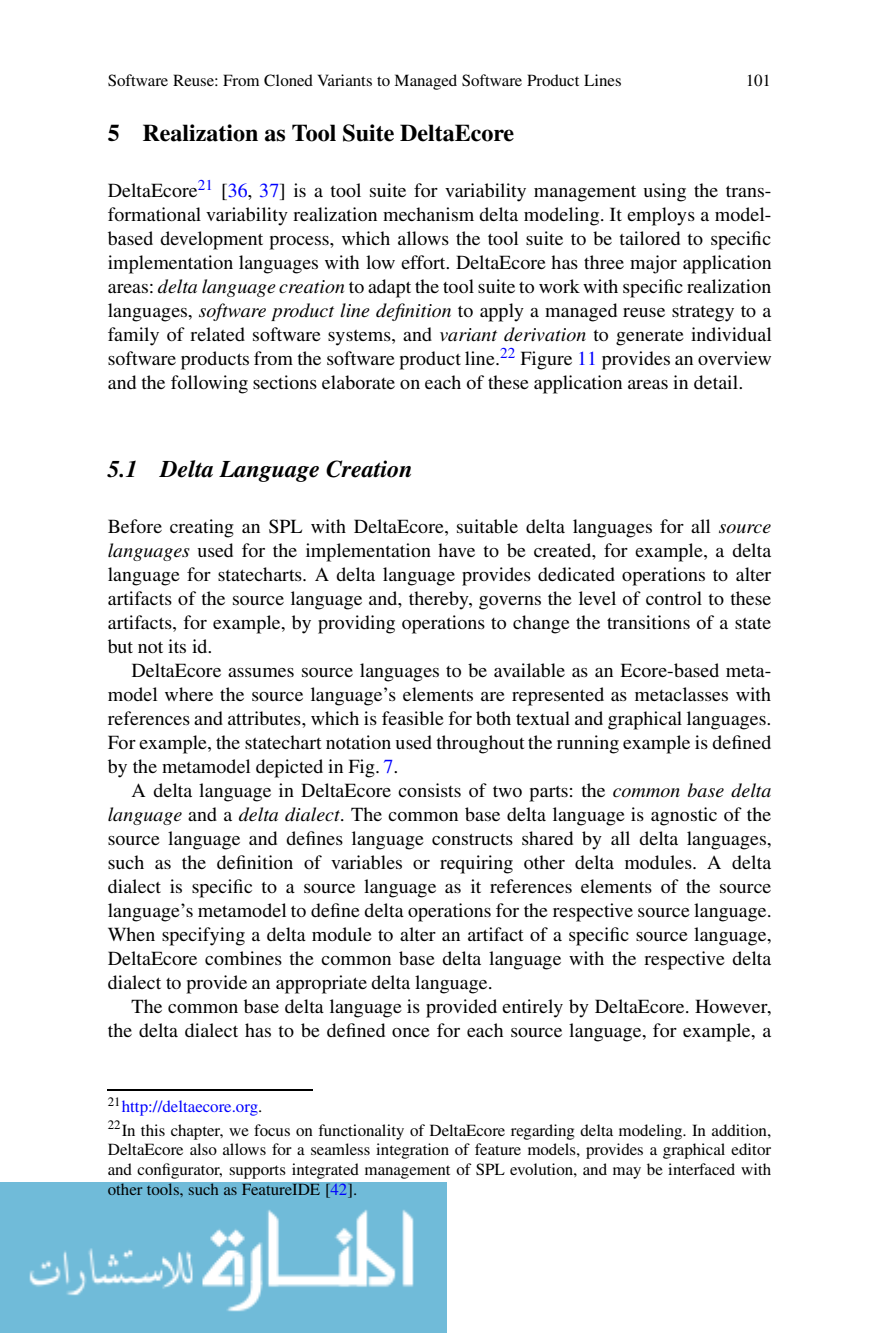
<style>
.page{position:relative;width:879px;height:1333px;background:#fff}
.page>*{position:absolute;margin:0;border:0;box-sizing:border-box;transform-origin:0 0}
.t1{font:700 24px "Qysjqd Qnjskl Times";color:#000}
.t2{font:italic 700 24px "Kcdyyv Bvvpgd Times";color:#000}
.t3{font:20px/24px "Hqggtd Csbnrc Times";letter-spacing:.005em;color:#000;text-align:justify}
.t4{font:17px/20px "Hqggtd Csbnrc Times";letter-spacing:-.005em;color:#000}
.s1{color:#00f}
.s2{font-family:"Lyrfll Dwvkrw Times";font-style:italic}
</style>
<div class="page">
<img style="left:0;top:1182px;width:446px;height:150px">
<img style="left:108px;top:1089px;width:204px;height:1px">
<p class="t4" style="left:108px;top:72px;width:515px">Software Reuse: From Cloned Variants to Managed Software Product Lines</p>
<p class="t4" style="left:746px;top:72px;width:27px">101</p>
<p class="t1" style="left:108px;top:124px;width:408px">5 Realization as Tool Suite DeltaEcore</p>
<p class="t3" style="left:108px;top:180px;width:665px">DeltaEcore<sup>21</sup> [<span class="s1">36</span>, <span class="s1">37</span>] is a tool suite for variability management using the trans&shy;formational variability realization mechanism delta modeling. It employs a model&shy;based development process, which allows the tool suite to be tailored to specific implementation languages with low effort. DeltaEcore has three major application areas: <span class="s2">delta language creation</span> to adapt the tool suite to work with specific realization languages, <span class="s2">software product line definition</span> to apply a managed reuse strategy to a family of related software systems, and <span class="s2">variant derivation</span> to generate individual software products from the software product line.<sup>22</sup> Figure <span class="s1">11</span> provides an overview and the following sections elaborate on each of these application areas in detail.</p>
<p class="t2" style="left:108px;top:460px;width:306px">5.1 Delta Language Creation</p>
<p class="t3" style="left:108px;top:516px;width:665px">Before creating an SPL with DeltaEcore, suitable delta languages for all <span class="s2">source languages</span> used for the implementation have to be created, for example, a delta language for statecharts. A delta language provides dedicated operations to alter artifacts of the source language and, thereby, governs the level of control to these artifacts, for example, by providing operations to change the transitions of a state but not its id.</p>
<p class="t3" style="left:108px;top:660px;width:665px;text-indent:24px">DeltaEcore assumes source languages to be available as an Ecore-based meta&shy;model where the source language’s elements are represented as metaclasses with references and attributes, which is feasible for both textual and graphical languages.<br>For example, the statechart notation used throughout the running example is defined by the metamodel depicted in Fig. <span class="s1">7</span>.</p>
<p class="t3" style="left:108px;top:780px;width:665px;text-indent:24px">A delta language in DeltaEcore consists of two parts: the <span class="s2">common base delta language</span> and a <span class="s2">delta dialect</span>. The common base delta language is agnostic of the source language and defines language constructs shared by all delta languages, such as the definition of variables or requiring other delta modules. A delta dialect is specific to a source language as it references elements of the source language’s metamodel to define delta operations for the respective source language.<br>When specifying a delta module to alter an artifact of a specific source language, DeltaEcore combines the common base delta language with the respective delta dialect to provide an appropriate delta language.</p>
<p class="t3" style="left:108px;top:996px;width:665px;text-align:right">The common base delta language is provided entirely by DeltaEcore. However, the delta dialect has to be defined once for each source language, for example, a</p>
<p class="t4" style="left:108px;top:1095px;width:665px;line-height:24px"><sup>21</sup><span class="s1">http://deltaecore.org</span>.<br><sup>22</sup>In this chapter, we focus on functionality of DeltaEcore regarding delta modeling. In addition,</p>
<p class="t4" style="left:108px;top:1141px;width:665px;text-align:justify">DeltaEcore also allows for a seamless integration of feature models, provides a graphical editor and configurator, supports integrated management of SPL evolution, and may be interfaced with other tools, such as FeatureIDE [<span class="s1">42</span>].</p>
</div>
